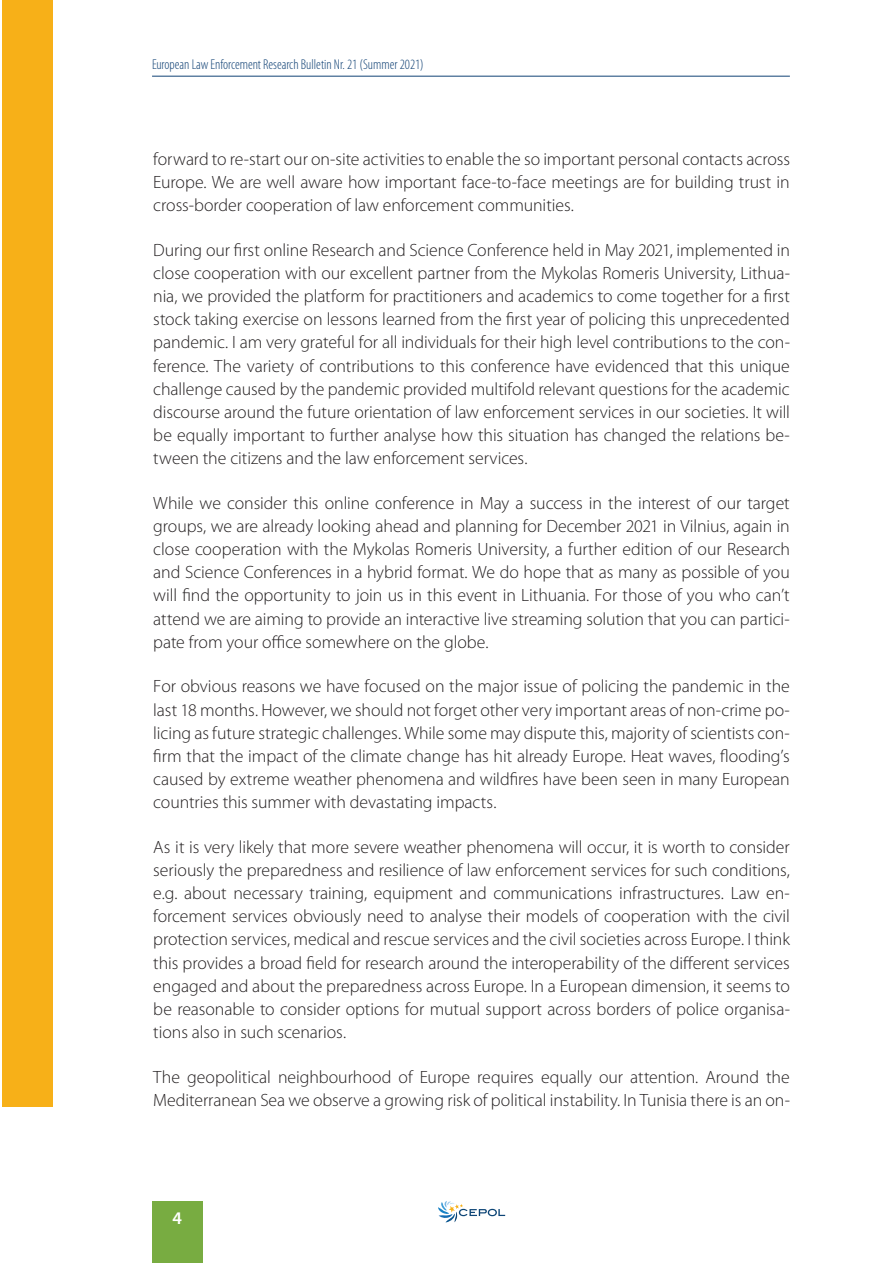
<style>
.page{position:relative;width:893px;height:1263px;background:#fff}
.page>*{position:absolute;margin:0;border:0;box-sizing:border-box;transform-origin:0 0}
.t1{font:300 17.85px/23.1px "Myriad Pro";color:#231f20;text-align:justify}
.t2{font:600 17.85px "Myriad Pro";color:#fff}
.t3{font:300 condensed 14.25px "Myriad Pro";color:#114275}
</style>
<div class="page">
<div style="left:152px;top:1201px;width:51px;height:62px;background:#78ac41"></div>
<div style="left:2px;top:0;width:50px;height:1106px;background:#f7b018"></div>
<hr style="left:152px;top:76px;width:638px;height:1px;background:#114275">
<svg style="left:438px;top:1201px;width:67px;height:21px"></svg>
<p class="t3" style="left:152px;top:56px;width:273px">European Law Enforcement Research Bulletin Nr. 21 (Summer 2021)</p>
<p class="t1" style="left:153px;top:149px;width:638px">forward to re-start our on-site activities to enable the so important personal contacts across Europe. We are well aware how important face-to-face meetings are for building trust in cross-border cooperation of law enforcement communities.</p>
<p class="t1" style="left:153px;top:239px;width:638px">During our first online Research and Science Conference held in May 2021, implemented in close cooperation with our excellent partner from the Mykolas Romeris University, Lithua&shy;nia, we provided the platform for practitioners and academics to come together for a first stock taking exercise on lessons learned from the first year of policing this unprecedented pandemic. I am very grateful for all individuals for their high level contributions to the con&shy;ference. The variety of contributions to this conference have evidenced that this unique challenge caused by the pandemic provided multifold relevant questions for the academic discourse around the future orientation of law enforcement services in our societies. It will be equally important to further analyse how this situation has changed the relations be&shy;tween the citizens and the law enforcement services.</p>
<p class="t1" style="left:153px;top:493px;width:638px">While we consider this online conference in May a success in the interest of our target groups, we are already looking ahead and planning for December 2021 in Vilnius, again in close cooperation with the Mykolas Romeris University, a further edition of our Research and Science Conferences in a hybrid format. We do hope that as many as possible of you will find the opportunity to join us in this event in Lithuania. For those of you who can’t attend we are aiming to provide an interactive live streaming solution that you can partici&shy;pate from your office somewhere on the globe.</p>
<p class="t1" style="left:153px;top:676px;width:638px">For obvious reasons we have focused on the major issue of policing the pandemic in the last 18 months. However, we should not forget other very important areas of non-crime po&shy;licing as future strategic challenges. While some may dispute this, majority of scientists con&shy;firm that the impact of the climate change has hit already Europe. Heat waves, flooding’s caused by extreme weather phenomena and wildfires have been seen in many European countries this summer with devastating impacts.</p>
<p class="t1" style="left:153px;top:836px;width:638px">As it is very likely that more severe weather phenomena will occur, it is worth to consider seriously the preparedness and resilience of law enforcement services for such conditions, e.g. about necessary training, equipment and communications infrastructures. Law en&shy;forcement services obviously need to analyse their models of cooperation with the civil protection services, medical and rescue services and the civil societies across Europe. I think this provides a broad field for research around the interoperability of the different services engaged and about the preparedness across Europe. In a European dimension, it seems to be reasonable to consider options for mutual support across borders of police organisa&shy;tions also in such scenarios.</p>
<p class="t1" style="left:153px;top:1066px;width:638px">The geopolitical neighbourhood of Europe requires equally our attention. Around the<br>Mediterranean Sea we observe a growing risk of political instability. In Tunisia there is an on-</p>
<p class="t2" style="left:173px;top:1212px;width:11px">4</p>
</div>
